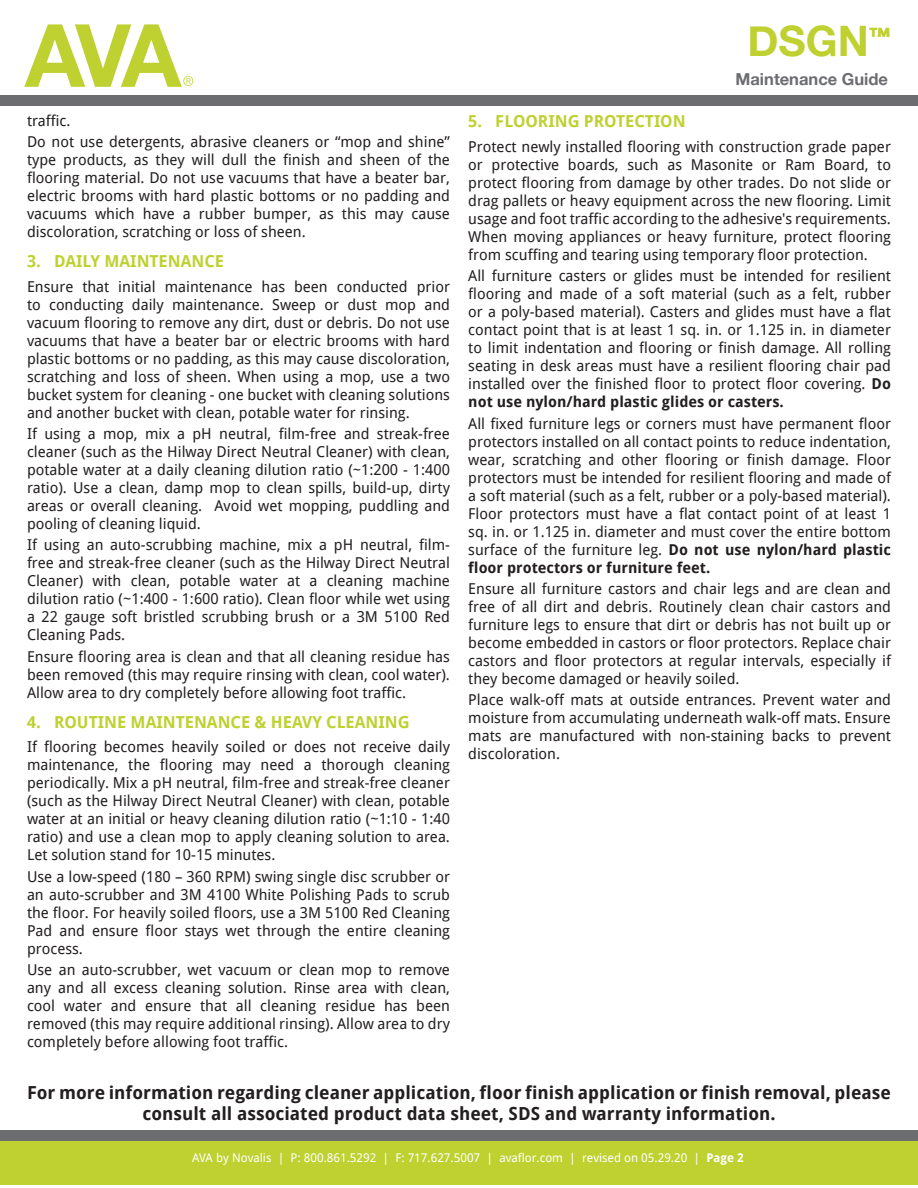
<style>
.page{position:relative;width:918px;height:1188px;background:#fff}
.page>*{position:absolute;margin:0;border:0;box-sizing:border-box;transform-origin:0 0}
.t1{font:700 42px "Helvetica Neue";color:#bed131}
.t2{font:700 18px/21.6px "Droid Sans";color:#231f20;text-align:center}
.t3{font:700 16.5px "Droid Sans";color:#bed131}
.t4{font:700 16.5px "Helvetica Neue";color:#6c6d70}
.t5{font:15px/18px "Droid Sans";color:#231f20;text-align:justify}
.t6{font:12px "Droid Sans";color:#fff}
.s1{font-weight:700}
</style>
<div class="page">
<div style="left:116px;top:90px;width:330px;height:18px;background:linear-gradient(to right,#fff,#fff)"></div>
<svg style="left:24px;top:24px;width:169px;height:63px"></svg>
<div style="left:0;top:96px;width:918px;height:10px;background:#6c6d70"></div>
<div style="left:0;top:1135px;width:918px;height:50px;background:#bed131"></div>
<div style="left:0;top:1130px;width:918px;height:11px;background:#6c6d70"></div>
<p class="t5" style="left:27px;top:111px;width:45px">traffic.</p>
<p class="t5" style="left:27px;top:133px;width:425px">Do not use detergents, abrasive cleaners or “mop and shine” type products, as they will dull the finish and sheen of the flooring material. Do not use vacuums that have a beater bar, electric brooms with hard plastic bottoms or no padding and vacuums which have a rubber bumper, as this may cause discoloration, scratching or loss of sheen.</p>
<p class="t3" style="left:27px;top:250px;width:199px">3. DAILY MAINTENANCE</p>
<p class="t5" style="left:27px;top:277px;width:425px">Ensure that initial maintenance has been conducted prior to conducting daily maintenance. Sweep or dust mop and vacuum flooring to remove any dirt, dust or debris. Do not use vacuums that have a beater bar or electric brooms with hard plastic bottoms or no padding, as this may cause discoloration, scratching and loss of sheen. When using a mop, use a two bucket system for cleaning - one bucket with cleaning solutions and another bucket with clean, potable water for rinsing.</p>
<p class="t5" style="left:27px;top:424px;width:425px">If using a mop, mix a pH neutral, film-free and streak-free cleaner (such as the Hilway Direct Neutral Cleaner) with clean, potable water at a daily cleaning dilution ratio (~1:200 - 1:400 ratio). Use a clean, damp mop to clean spills, build-up, dirty areas or overall cleaning. Avoid wet mopping, puddling and pooling of cleaning liquid.</p>
<p class="t5" style="left:27px;top:536px;width:425px">If using an auto-scrubbing machine, mix a pH neutral, film&shy;free and streak-free cleaner (such as the Hilway Direct Neutral Cleaner) with clean, potable water at a cleaning machine dilution ratio (~1:400 - 1:600 ratio). Clean floor while wet using a 22 gauge soft bristled scrubbing brush or a 3M 5100 Red Cleaning Pads.</p>
<p class="t5" style="left:27px;top:647px;width:425px">Ensure flooring area is clean and that all cleaning residue has been removed (this may require rinsing with clean, cool water).<br>Allow area to dry completely before allowing foot traffic.</p>
<p class="t3" style="left:27px;top:710px;width:384px">4. ROUTINE MAINTENANCE &amp; HEAVY CLEANING</p>
<p class="t5" style="left:27px;top:737px;width:425px">If flooring becomes heavily soiled or does not receive daily maintenance, the flooring may need a thorough cleaning periodically. Mix a pH neutral, film-free and streak-free cleaner (such as the Hilway Direct Neutral Cleaner) with clean, potable water at an initial or heavy cleaning dilution ratio (~1:10 - 1:40 ratio) and use a clean mop to apply cleaning solution to area.<br>Let solution stand for 10-15 minutes.</p>
<p class="t5" style="left:27px;top:867px;width:425px">Use a low-speed (180 – 360 RPM) swing single disc scrubber or an auto-scrubber and 3M 4100 White Polishing Pads to scrub the floor. For heavily soiled floors, use a 3M 5100 Red Cleaning Pad and ensure floor stays wet through the entire cleaning process.</p>
<p class="t5" style="left:27px;top:960px;width:425px">Use an auto-scrubber, wet vacuum or clean mop to remove any and all excess cleaning solution. Rinse area with clean, cool water and ensure that all cleaning residue has been removed (this may require additional rinsing). Allow area to dry completely before allowing foot traffic.</p>
<h1 class="t1" style="left:748px;top:15px;width:145px">DSGN<sup>™</sup></h1>
<p class="t4" style="left:736px;top:69px;width:154px">Maintenance Guide</p>
<p class="t3" style="left:468px;top:110px;width:219px">5. FLOORING PROTECTION</p>
<p class="t5" style="left:468px;top:137px;width:424px">Protect newly installed flooring with construction grade paper or protective boards, such as Masonite or Ram Board, to protect flooring from damage by other trades. Do not slide or drag pallets or heavy equipment across the new flooring. Limit usage and foot traffic according to the adhesive's requirements.<br>When moving appliances or heavy furniture, protect flooring from scuffing and tearing using temporary floor protection.</p>
<p class="t5" style="left:468px;top:267px;width:424px">All furniture casters or glides must be intended for resilient flooring and made of a soft material (such as a felt, rubber or a poly-based material). Casters and glides must have a flat contact point that is at least 1 sq. in. or 1.125 in. in diameter to limit indentation and flooring or finish damage. All rolling seating in desk areas must have a resilient flooring chair pad installed over the finished floor to protect floor covering. <span class="s1">Do not use nylon/hard plastic glides or casters.</span></p>
<p class="t5" style="left:468px;top:414px;width:424px">All fixed furniture legs or corners must have permanent floor protectors installed on all contact points to reduce indentation, wear, scratching and other flooring or finish damage. Floor protectors must be intended for resilient flooring and made of a soft material (such as a felt, rubber or a poly-based material).<br>Floor protectors must have a flat contact point of at least 1 sq. in. or 1.125 in. diameter and must cover the entire bottom surface of the furniture leg. <span class="s1">Do not use nylon/hard plastic floor protectors or furniture feet.</span></p>
<p class="t5" style="left:468px;top:579px;width:424px">Ensure all furniture castors and chair legs and are clean and free of all dirt and debris. Routinely clean chair castors and furniture legs to ensure that dirt or debris has not built up or become embedded in castors or floor protectors. Replace chair castors and floor protectors at regular intervals, especially if they become damaged or heavily soiled.</p>
<p class="t5" style="left:468px;top:690px;width:424px">Place walk-off mats at outside entrances. Prevent water and moisture from accumulating underneath walk-off mats. Ensure mats are manufactured with non-staining backs to prevent discoloration.</p>
<p class="t2" style="left:27px;top:1081px;width:865px">For more information regarding cleaner application, floor finish application or finish removal, please consult all associated product data sheet, SDS and warranty information.</p>
<p class="t6" style="left:192px;top:1150px;width:553px">AVA by Novalis | P: 800.861.5292 | F: 717.627.5007 | avaflor.com | revised on 05.29.20 | <span class="s1">Page 2</span></p>
</div>
